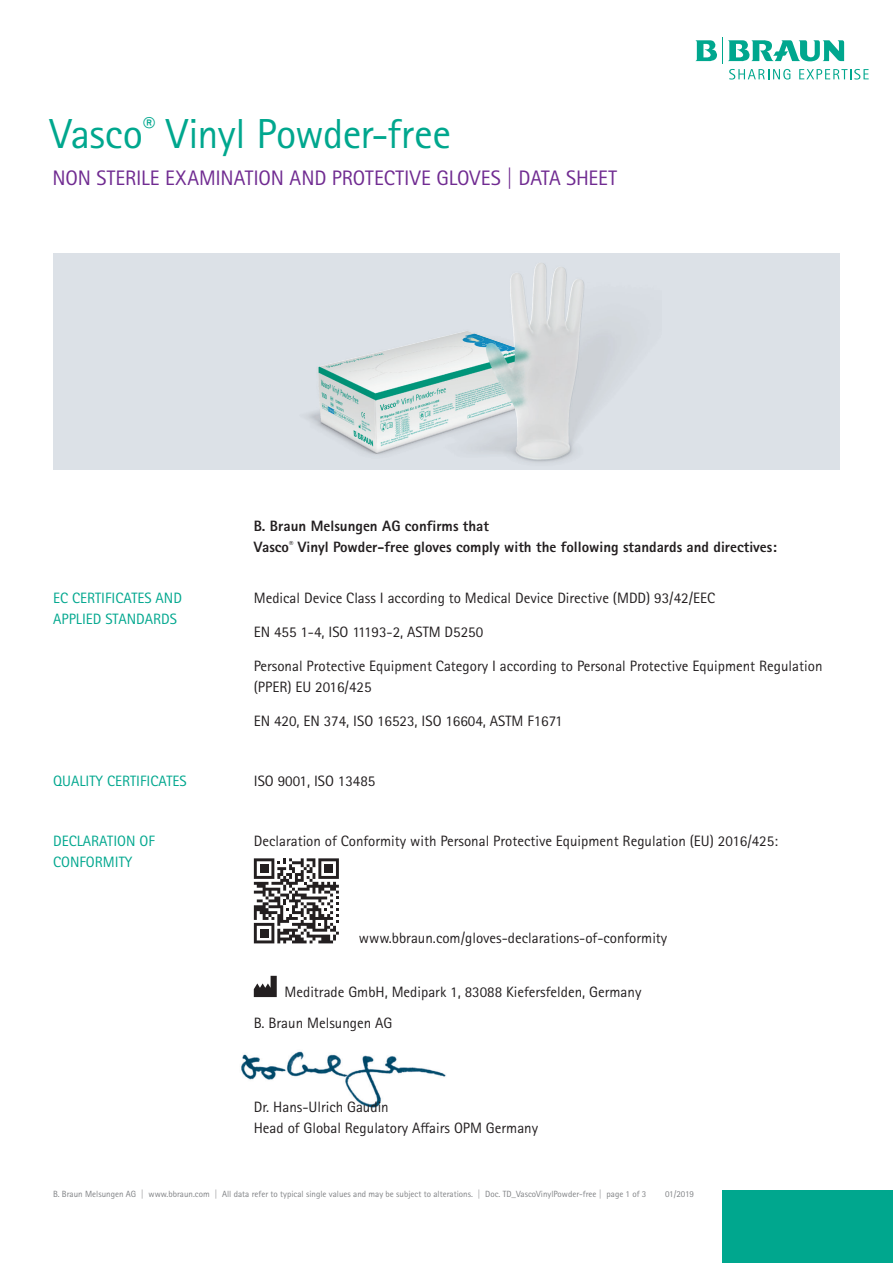
<style>
.page{position:relative;width:893px;height:1263px;background:#fff}
.page>*{position:absolute;margin:0;border:0;box-sizing:border-box;transform-origin:0 0}
.t1{font:42px "Rotis Sans Serif Pro";letter-spacing:-.015em;color:#00a78e}
.t2{font:21px "Rotis Sans Serif Pro";letter-spacing:-.005em;color:#702b91}
.t3{font:15px/21px "Rotis Sans Serif Pro";color:#231f20}
.t4{font:800 15px/21px "Rotis Sans Serif Pro";color:#231f20}
.t5{font:15px/21px "Rotis Sans Serif Pro";color:#00a78e}
.t6{font:9px "Rotis Sans Serif Pro";color:#808285}
</style>
<div class="page">
<div style="left:722px;top:1191px;width:171px;height:72px;background:#00a78e"></div>
<svg style="left:695px;top:37px;width:174px;height:43px"></svg>
<img style="left:241px;top:1051px;width:205px;height:57px">
<div style="left:53px;top:253px;width:787px;height:217px;background:#dce1e7"></div>
<img style="left:308px;top:263px;width:313px;height:200px">
<svg style="left:254px;top:976px;width:23px;height:21px"></svg>
<svg style="left:254px;top:858px;width:85px;height:85px"></svg>
<div style="left:260px;top:864px;width:8px;height:9px;background:#231f20"></div>
<div style="left:260px;top:929px;width:8px;height:8px;background:#231f20"></div>
<div style="left:324px;top:864px;width:9px;height:9px;background:#231f20"></div>
<img style="left:465px;top:263px;width:75px;height:84px">
<h1 class="t1" style="left:50px;top:109px;width:403px">Vasco<sup>®</sup> Vinyl Powder-free</h1>
<h2 class="t2" style="left:52px;top:165px;width:566px">NON STERILE EXAMINATION AND PROTECTIVE GLOVES | DATA SHEET</h2>
<p class="t4" style="left:254px;top:515px;width:525px">B. Braun Melsungen AG confirms that<br>Vasco<sup>®</sup> Vinyl Powder-free gloves comply with the following standards and directives:</p>
<p class="t5" style="left:53px;top:588px;width:130px">EC CERTIFICATES AND<br>APPLIED STANDARDS</p>
<p class="t3" style="left:254px;top:588px;width:463px">Medical Device Class I according to Medical Device Directive (MDD) 93/42/EEC</p>
<p class="t3" style="left:254px;top:622px;width:231px">EN 455 1-4, ISO 11193-2, ASTM D5250</p>
<p class="t3" style="left:254px;top:655px;width:570px">Personal Protective Equipment Category I according to Personal Protective Equipment Regulation (PPER) EU 2016/425</p>
<p class="t3" style="left:254px;top:710px;width:310px">EN 420, EN 374, ISO 16523, ISO 16604, ASTM F1671</p>
<p class="t5" style="left:53px;top:771px;width:135px">QUALITY CERTIFICATES</p>
<p class="t3" style="left:254px;top:771px;width:123px">ISO 9001, ISO 13485</p>
<p class="t5" style="left:53px;top:830px;width:103px">DECLARATION OF<br>CONFORMITY</p>
<p class="t3" style="left:254px;top:830px;width:526px">Declaration of Conformity with Personal Protective Equipment Regulation (EU) 2016/425:</p>
<p class="t3" style="left:359px;top:928px;width:310px">www.bbraun.com/gloves-declarations-of-conformity</p>
<p class="t3" style="left:254px;top:976px;width:389px;line-height:31px;text-indent:31px">Meditrade GmbH, Medipark 1, 83088 Kiefersfelden, Germany<br>B. Braun Melsungen AG</p>
<p class="t3" style="left:254px;top:1097px;width:286px">Dr. Hans-Ulrich Gaudin<br>Head of Global Regulatory Affairs OPM Germany</p>
<p class="t6" style="left:53px;top:1188px;width:595px">B. Braun Melsungen AG | www.bbraun.com | All data refer to typical single values and may be subject to alterations. | Doc. TD_VascoVinylPowder-free | page 1 of 3</p>
<p class="t6" style="left:665px;top:1188px;width:30px">01/2019</p>
</div>
